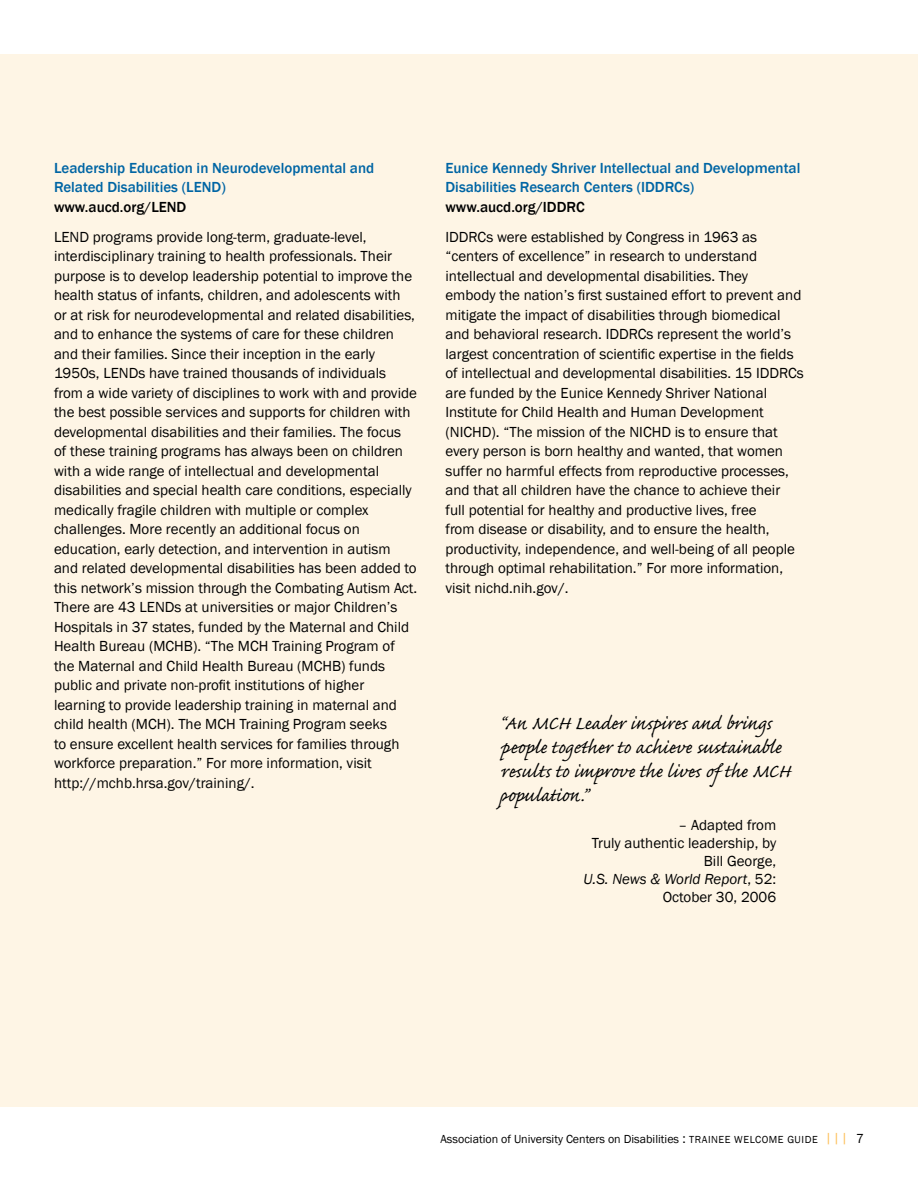
<style>
.page{position:relative;width:918px;height:1188px;background:#fff}
.page>*{position:absolute;margin:0;border:0;box-sizing:border-box;transform-origin:0 0}
.quote-black{font:24px/24px "Caflisch Script Pro";color:#000}
.body-main_10_13{font:15px/19.5px "Franklin Gothic";color:#000}
.body-subheads_blue_N{font:500 15px/19.5px "Franklin Gothic";color:#0065a4}
.quote-name{font:15px/18px "Franklin Gothic";color:#000;text-align:right}
.body-website_sp_afte{font:500 15px "Franklin Gothic";color:#000}
.t1{font:12px "Franklin Gothic";color:#000}
.s1{font-style:italic}
.s2{font-size:13.5px}
.s3{font-size:10.5px}
.s4{font-size:13.5px;color:#fdbe56}
</style>
<div class="page">
<div style="left:0;top:54px;width:918px;height:1053px;background:#fef5e5"></div>
<p class="body-subheads_blue_N" style="left:54px;top:158px;width:322px">Leadership Education in Neurodevelopmental and<br>Related Disabilities (LEND)</p>
<p class="body-website_sp_afte" style="left:54px;top:197px;width:134px">www.aucd.org/LEND</p>
<p class="body-main_10_13" style="left:54px;top:227px;width:365px">LEND programs provide long-term, graduate-level, interdisciplinary training to health professionals. Their purpose is to develop leadership potential to improve the health status of infants, children, and adolescents with<br>or at risk for neurodevelopmental and related disabilities, and to enhance the systems of care for these children and their families. Since their inception in the early 1950s, LENDs have trained thousands of individuals from a wide variety of disciplines to work with and provide the best possible services and supports for children with developmental disabilities and their families. The focus<br>of these training programs has always been on children with a wide range of intellectual and developmental disabilities and special health care conditions, especially medically fragile children with multiple or complex challenges. More recently an additional focus on education, early detection, and intervention in autism and related developmental disabilities has been added to this network’s mission through the Combating Autism Act.<br>There are 43 LENDs at universities or major Children’s Hospitals in 37 states, funded by the Maternal and Child Health Bureau (MCHB). “The MCH Training Program of the Maternal and Child Health Bureau (MCHB) funds public and private non-profit institutions of higher learning to provide leadership training in maternal and child health (MCH). The MCH Training Program seeks<br>to ensure excellent health services for families through workforce preparation.” For more information, visit http://mchb.hrsa.gov/training/.</p>
<p class="body-subheads_blue_N" style="left:446px;top:158px;width:356px">Eunice Kennedy Shriver Intellectual and Developmental<br>Disabilities Research Centers (IDDRCs)</p>
<p class="body-website_sp_afte" style="left:446px;top:197px;width:141px">www.aucd.org/IDDRC</p>
<p class="body-main_10_13" style="left:446px;top:227px;width:360px">IDDRCs were established by Congress in 1963 as “centers of excellence” in research to understand intellectual and developmental disabilities. They<br>embody the nation’s first sustained effort to prevent and mitigate the impact of disabilities through biomedical and behavioral research. IDDRCs represent the world’s largest concentration of scientific expertise in the fields of intellectual and developmental disabilities. 15 IDDRCs are funded by the Eunice Kennedy Shriver National Institute for Child Health and Human Development (NICHD). “The mission of the NICHD is to ensure that every person is born healthy and wanted, that women suffer no harmful effects from reproductive processes, and that all children have the chance to achieve their<br>full potential for healthy and productive lives, free<br>from disease or disability, and to ensure the health, productivity, independence, and well-being of all people through optimal rehabilitation.” For more information, visit nichd.nih.gov/.</p>
<p class="quote-black" style="left:500px;top:714px;width:293px">“An MCH Leader inspires and brings people together to achieve sustainable results to improve the lives of the MCH population.”</p>
<p class="quote-name" style="left:584px;top:816px;width:194px">– Adapted from<br>Truly authentic leadership, by<br>Bill George,<br><span class="s1">U.S. News &amp; World Report</span>, 52:<br>October 30, 2006</p>
<p class="t1" style="left:441px;top:1132px;width:425px">Association of University Centers on Disabilities <span class="s2">:</span> <span class="s3">TRAINEE WELCOME GUIDE</span> <span class="s4">|||</span> <span class="s2">7</span></p>
</div>
